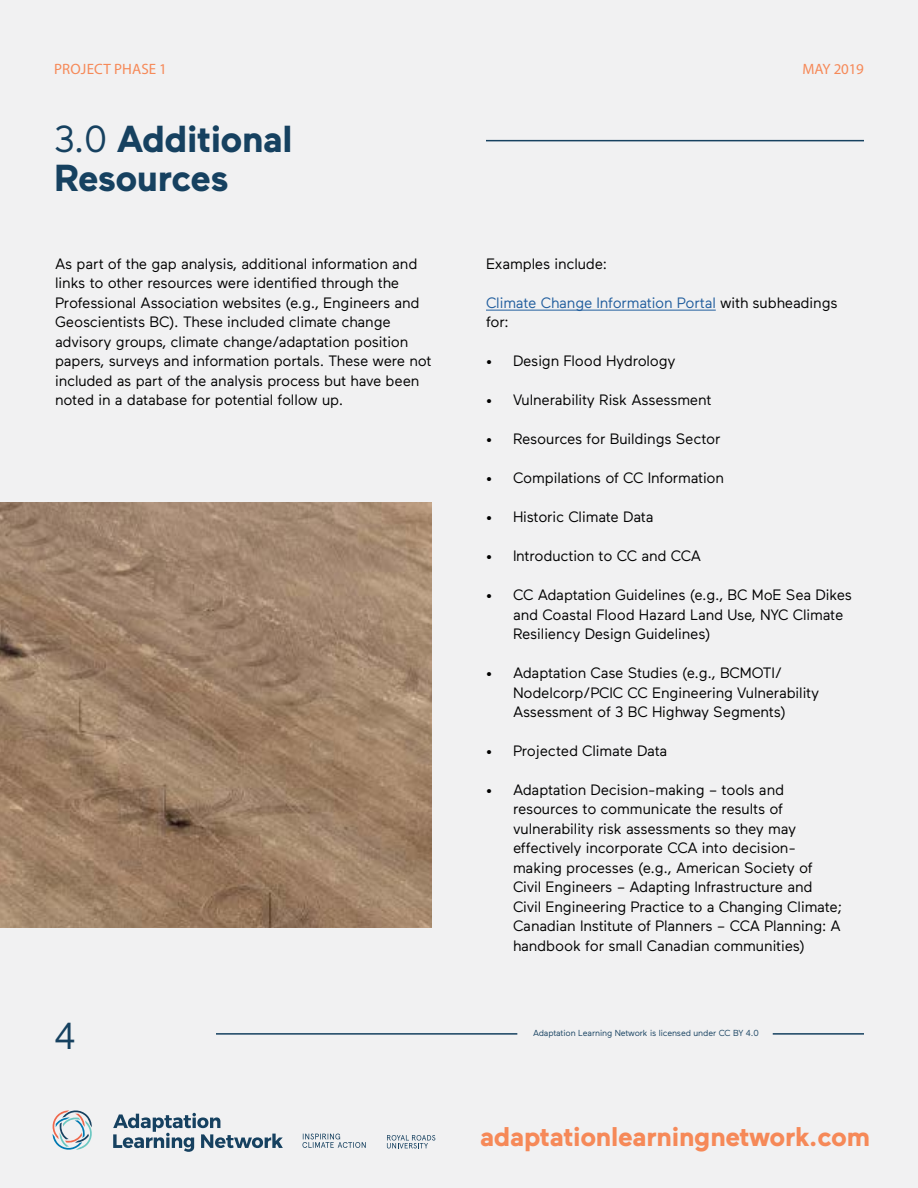
<style>
.page{position:relative;width:918px;height:1188px;background:#f1f1f2}
.page>*{position:absolute;margin:0;border:0;box-sizing:border-box;transform-origin:0 0}
.t1{font:700 37.5px/39px "Maax";letter-spacing:-.015em;color:#164160}
.t2{font:37.5px "Maax";color:#164160}
.t3{font:700 27px "Maax";letter-spacing:-.015em;color:#f68958}
.t4{font:15px/19.5px "Maax";letter-spacing:-.015em;color:#000}
.t5{font:15px/19.5px "Maax";letter-spacing:-.015em;color:#215e9e}
.t6{font:15px "Myriad Pro";letter-spacing:.01em;color:#f68958}
.t7{font:8.7px "Maax";letter-spacing:-.015em;color:#164160}
.s1{font-weight:400}
.s2{color:#000}
</style>
<div class="page">
<svg style="left:52px;top:1110px;width:40px;height:40px"></svg>
<svg style="left:113px;top:1113px;width:170px;height:39px"></svg>
<svg style="left:302px;top:1134px;width:64px;height:14px"></svg>
<svg style="left:387px;top:1135px;width:48px;height:13px"></svg>
<hr style="left:216px;top:1033px;width:301px;height:2px;background:#164160">
<hr style="left:773px;top:1033px;width:91px;height:2px;background:#164160">
<hr style="left:486px;top:310px;width:230px;height:1px;background:#215e9e">
<hr style="left:486px;top:140px;width:378px;height:1px;background:#164160">
<img style="left:0;top:502px;width:432px;height:425px">
<p class="t6" style="left:54px;top:59px;width:114px">PROJECT PHASE 1</p>
<p class="t6" style="left:802px;top:59px;width:63px">MAY 2019</p>
<h1 class="t1" style="left:54px;top:119px;width:240px"><span class="s1">3.0</span> Additional<br>Resources</h1>
<p class="t4" style="left:55px;top:254px;width:378px">As part of the gap analysis, additional information and links to other resources were identified through the Professional Association websites (e.g., Engineers and Geoscientists BC). These included climate change advisory groups, climate change/adaptation position papers, surveys and information portals. These were not included as part of the analysis process but have been noted in a database for potential follow up.</p>
<p class="t4" style="left:486px;top:254px;width:123px">Examples include:</p>
<p class="t5" style="left:486px;top:293px;width:353px">Climate Change Information Portal <span class="s2">with subheadings for:</span></p>
<p class="t4" style="left:486px;top:351px;width:191px">• Design Flood Hydrology</p>
<p class="t4" style="left:486px;top:390px;width:227px">• Vulnerability Risk Assessment</p>
<p class="t4" style="left:486px;top:429px;width:236px">• Resources for Buildings Sector</p>
<p class="t4" style="left:486px;top:468px;width:240px">• Compilations of CC Information</p>
<p class="t4" style="left:486px;top:507px;width:169px">• Historic Climate Data</p>
<p class="t4" style="left:486px;top:546px;width:217px">• Introduction to CC and CCA</p>
<p class="t4" style="left:513px;top:585px;width:341px;text-indent:-27px">• CC Adaptation Guidelines (e.g., BC MoE Sea Dikes and Coastal Flood Hazard Land Use, NYC Climate<br>Resiliency Design Guidelines)</p>
<p class="t4" style="left:513px;top:663px;width:308px;text-indent:-27px">• Adaptation Case Studies (e.g., BCMOTI/<br>Nodelcorp/PCIC CC Engineering Vulnerability<br>Assessment of 3 BC Highway Segments)</p>
<p class="t4" style="left:486px;top:741px;width:183px">• Projected Climate Data</p>
<p class="t4" style="left:513px;top:780px;width:331px;text-indent:-27px">• Adaptation Decision-making – tools and resources to communicate the results of vulnerability risk assessments so they may effectively incorporate CCA into decision&shy;making processes (e.g., American Society of Civil Engineers – Adapting Infrastructure and Civil Engineering Practice to a Changing Climate; Canadian Institute of Planners – CCA Planning: A handbook for small Canadian communities)</p>
<h1 class="t2" style="left:54px;top:1015px;width:23px">4</h1>
<p class="t7" style="left:533px;top:1029px;width:227px">Adaptation Learning Network is licensed under CC BY 4.0</p>
<h2 class="t3" style="left:480px;top:1122px;width:391px">adaptationlearningnetwork.com</h2>
</div>
